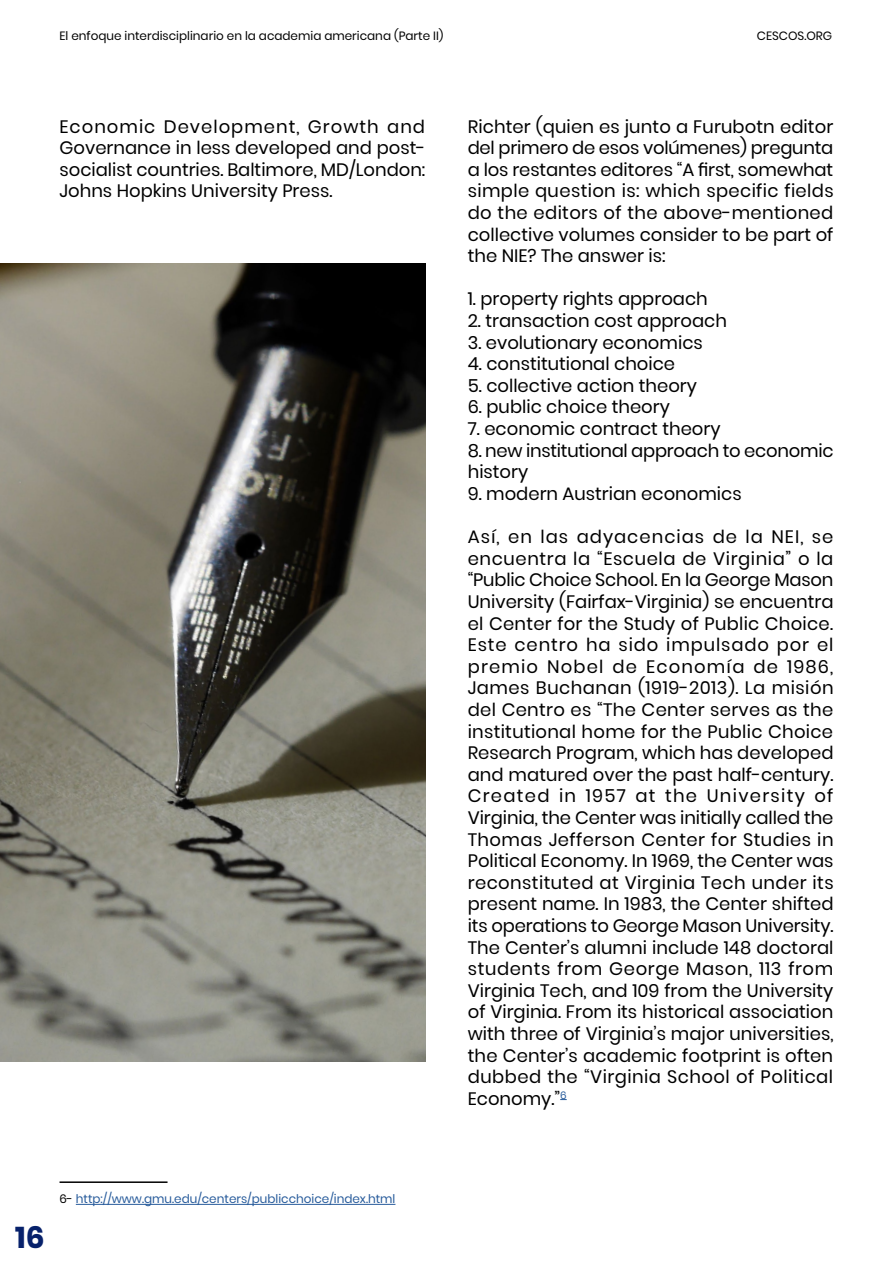
<style>
.page{position:relative;width:893px;height:1263px;background:#fff}
.page>*{position:absolute;margin:0;border:0;box-sizing:border-box;transform-origin:0 0}
.t1{font:700 30px "Poppins";color:#07216b}
.t2{font:18px/21.6px "Poppins";color:#000;text-align:justify}
.t3{font:12px "Poppins";color:#000}
.t4{font:12px "Poppins";color:#275b9b}
.s1{color:#000}
</style>
<div class="page">
<hr style="left:60px;top:1181px;width:108px;height:2px;background:#000">
<hr style="left:76px;top:1204px;width:319px;height:1px;background:#275b9b">
<img style="left:0;top:264px;width:425px;height:797px">
<p class="t3" style="left:60px;top:28px;width:385px">El enfoque interdisciplinario en la academia americana (Parte II)</p>
<p class="t3" style="left:757px;top:28px;width:77px">CESCOS.ORG</p>
<p class="t2" style="left:60px;top:116px;width:367px">Economic Development, Growth and Governance in less developed and post&shy;socialist countries. Baltimore, MD/London:<br>Johns Hopkins University Press.</p>
<p class="t2" style="left:468px;top:116px;width:367px">Richter (quien es junto a Furubotn editor del primero de esos volúmenes) pregunta a los restantes editores “A first, somewhat simple question is: which specific fields do the editors of the above-mentioned collective volumes consider to be part of the NIE? The answer is:</p>
<p class="t2" style="left:468px;top:288px;width:242px">1. property rights approach</p>
<p class="t2" style="left:468px;top:310px;width:261px">2. transaction cost approach</p>
<p class="t2" style="left:468px;top:332px;width:237px">3. evolutionary economics</p>
<p class="t2" style="left:468px;top:353px;width:209px">4. constitutional choice</p>
<p class="t2" style="left:468px;top:375px;width:231px">5. collective action theory</p>
<p class="t2" style="left:468px;top:396px;width:204px">6. public choice theory</p>
<p class="t2" style="left:468px;top:418px;width:254px">7. economic contract theory</p>
<p class="t2" style="left:468px;top:440px;width:367px">8. new institutional approach to economic history</p>
<p class="t2" style="left:468px;top:483px;width:275px">9. modern Austrian economics</p>
<p class="t2" style="left:468px;top:526px;width:367px">Así, en las adyacencias de la NEI, se encuentra la “Escuela de Virginia” o la “Public Choice School. En la George Mason University (Fairfax-Virginia) se encuentra el Center for the Study of Public Choice.<br>Este centro ha sido impulsado por el premio Nobel de Economía de 1986, James Buchanan (1919-2013). La misión del Centro es “The Center serves as the institutional home for the Public Choice Research Program, which has developed and matured over the past half-century.<br>Created in 1957 at the University of Virginia, the Center was initially called the Thomas Jefferson Center for Studies in Political Economy. In 1969, the Center was reconstituted at Virginia Tech under its present name. In 1983, the Center shifted its operations to George Mason University.<br>The Center’s alumni include 148 doctoral students from George Mason, 113 from Virginia Tech, and 109 from the University of Virginia. From its historical association with three of Virginia’s major universities, the Center’s academic footprint is often dubbed the “Virginia School of Political Economy.”<sup>6</sup></p>
<h1 class="t1" style="left:15px;top:1220px;width:31px">16</h1>
<p class="t4" style="left:60px;top:1192px;width:337px"><span class="s1">6-</span> http://www.gmu.edu/centers/publicchoice/index.html</p>
</div>
